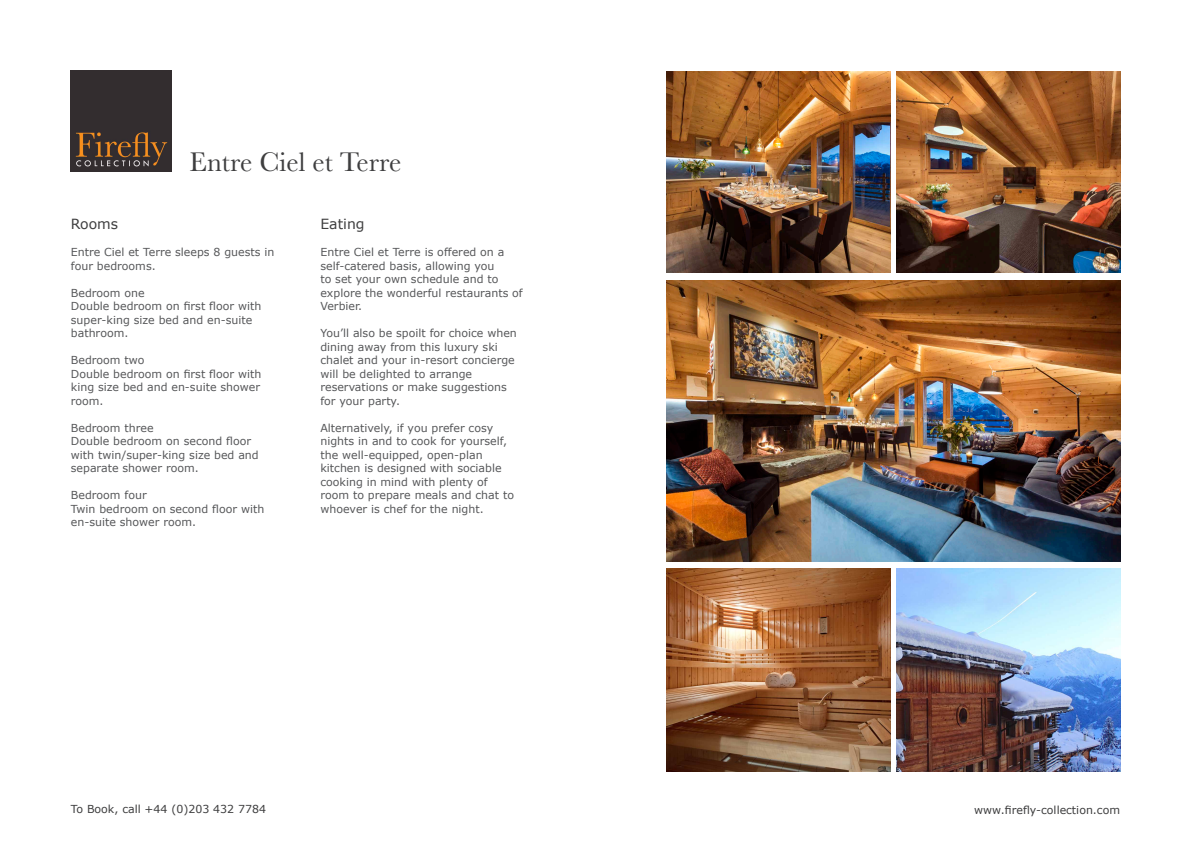
<style>
.page{position:relative;width:1191px;height:842px;background:#fff}
.page>*{position:absolute;margin:0;border:0;box-sizing:border-box;transform-origin:0 0}
.t1{font:28px "Baskerville";color:#3e3e3f}
.t2{font:14px "Verdana";color:#3e3e3f}
.t3{font:11px/13.5px "Verdana";color:#57585a}
.t4{font:11px "Verdana";color:#3e3e3f}
</style>
<div class="page">
<img style="left:71px;top:71px;width:101px;height:101px">
<img style="left:666px;top:71px;width:224px;height:201px">
<img style="left:896px;top:568px;width:224px;height:203px">
<img style="left:666px;top:568px;width:224px;height:203px">
<img style="left:666px;top:281px;width:454px;height:280px">
<img style="left:896px;top:71px;width:224px;height:201px">
<p class="t1" style="left:190px;top:145px;width:213px">Entre Ciel et Terre</p>
<p class="t2" style="left:71px;top:215px;width:49px">Rooms</p>
<p class="t3" style="left:71px;top:245px;width:205px">Entre Ciel et Terre sleeps 8 guests in four bedrooms.</p>
<p class="t3" style="left:71px;top:286px;width:75px">Bedroom one</p>
<p class="t3" style="left:71px;top:299px;width:192px">Double bedroom on first floor with super-king size bed and en-suite bathroom.</p>
<p class="t3" style="left:71px;top:353px;width:75px">Bedroom two</p>
<p class="t3" style="left:71px;top:367px;width:192px;text-align:justify">Double bedroom on first floor with king size bed and en-suite shower room.</p>
<p class="t3" style="left:71px;top:421px;width:84px">Bedroom three</p>
<p class="t3" style="left:71px;top:434px;width:189px">Double bedroom on second floor with twin/super-king size bed and separate shower room.</p>
<p class="t3" style="left:71px;top:488px;width:77px">Bedroom four</p>
<p class="t3" style="left:71px;top:502px;width:195px">Twin bedroom on second floor with en-suite shower room.</p>
<p class="t2" style="left:320px;top:215px;width:46px">Eating</p>
<p class="t3" style="left:320px;top:245px;width:204px">Entre Ciel et Terre is offered on a self-catered basis, allowing you<br>to set your own schedule and to explore the wonderful restaurants of<br>Verbier.</p>
<p class="t3" style="left:320px;top:326px;width:198px">You’ll also be spoilt for choice when dining away from this luxury ski chalet and your in-resort concierge will be delighted to arrange reservations or make suggestions for your party.</p>
<p class="t3" style="left:320px;top:421px;width:195px">Alternatively, if you prefer cosy nights in and to cook for yourself, the well-equipped, open-plan kitchen is designed with sociable cooking in mind with plenty of room to prepare meals and chat to whoever is chef for the night.</p>
<p class="t4" style="left:71px;top:802px;width:197px">To Book, call +44 (0)203 432 7784</p>
<p class="t4" style="left:974px;top:803px;width:147px">www.firefly-collection.com</p>
</div>
